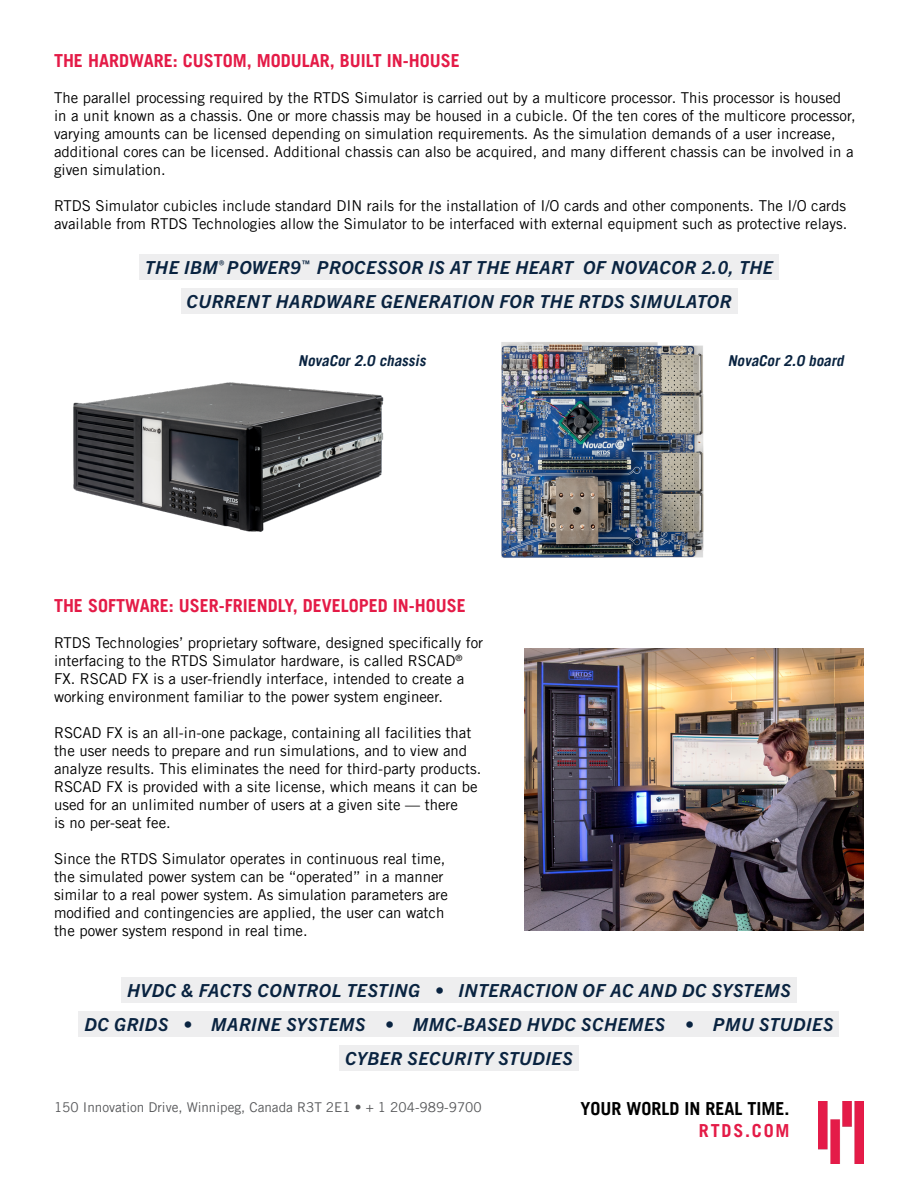
<style>
.page{position:relative;width:918px;height:1188px;background:#fff}
.page>*{position:absolute;margin:0;border:0;box-sizing:border-box;transform-origin:0 0}
.t1{font:italic 700 18px/34px "Trade Gothic Next LT Pro";letter-spacing:.03em;color:#092340;text-align:center}
.t2{font:700 18px "Trade Gothic LT Pro";color:#e41b47}
.t3{font:700 18px "Trade Gothic LT Pro";color:#000}
.t4{font:15px/18px "Trade Gothic LT Pro";color:#000}
.t5{font:italic 700 15px "Trade Gothic LT Pro";color:#092340}
.t6{font:13.5px "Trade Gothic LT Pro";color:#58595b}
</style>
<div class="page">
<img style="left:819px;top:1102px;width:45px;height:61px">
<div style="left:139px;top:254px;width:640px;height:26px;background:#eeeeef"></div>
<div style="left:181px;top:288px;width:556px;height:26px;background:#eeeeef"></div>
<img style="left:524px;top:648px;width:340px;height:283px">
<div style="left:121px;top:977px;width:676px;height:26px;background:#eeeeef"></div>
<div style="left:79px;top:1011px;width:760px;height:26px;background:#eeeeef"></div>
<div style="left:339px;top:1045px;width:240px;height:26px;background:#eeeeef"></div>
<img style="left:73px;top:382px;width:311px;height:150px">
<img style="left:501px;top:342px;width:203px;height:216px">
<p class="t2" style="left:54px;top:50px;width:407px">THE HARDWARE: CUSTOM, MODULAR, BUILT IN-HOUSE</p>
<p class="t4" style="left:54px;top:88px;width:803px">The parallel processing required by the RTDS Simulator is carried out by a multicore processor. This processor is housed in a unit known as a chassis. One or more chassis may be housed in a cubicle. Of the ten cores of the multicore processor, varying amounts can be licensed depending on simulation requirements. As the simulation demands of a user increase, additional cores can be licensed. Additional chassis can also be acquired, and many different chassis can be involved in a given simulation.</p>
<p class="t4" style="left:54px;top:196px;width:795px">RTDS Simulator cubicles include standard DIN rails for the installation of I/O cards and other components. The I/O cards available from RTDS Technologies allow the Simulator to be interfaced with external equipment such as protective relays.</p>
<p class="t1" style="left:145px;top:249px;width:630px">THE IBM<sup>®</sup> POWER9<sup>™</sup> PROCESSOR IS AT THE HEART OF NOVACOR 2.0, THE<br>CURRENT HARDWARE GENERATION FOR THE RTDS SIMULATOR</p>
<p class="t5" style="left:298px;top:352px;width:132px">NovaCor 2.0 chassis</p>
<p class="t5" style="left:728px;top:352px;width:121px">NovaCor 2.0 board</p>
<p class="t2" style="left:54px;top:595px;width:413px">THE SOFTWARE: USER-FRIENDLY, DEVELOPED IN-HOUSE</p>
<p class="t4" style="left:54px;top:634px;width:431px">RTDS Technologies’ proprietary software, designed specifically for interfacing to the RTDS Simulator hardware, is called RSCAD<sup>® </sup>FX. RSCAD FX is a user-friendly interface, intended to create a working environment familiar to the power system engineer.</p>
<p class="t4" style="left:54px;top:724px;width:429px">RSCAD FX is an all-in-one package, containing all facilities that the user needs to prepare and run simulations, and to view and analyze results. This eliminates the need for third-party products.<br>RSCAD FX is provided with a site license, which means it can be used for an unlimited number of users at a given site — there<br>is no per-seat fee.</p>
<p class="t4" style="left:54px;top:850px;width:396px">Since the RTDS Simulator operates in continuous real time, the simulated power system can be “operated” in a manner similar to a real power system. As simulation parameters are modified and contingencies are applied, the user can watch the power system respond in real time.</p>
<p class="t1" style="left:85px;top:972px;width:750px">HVDC &amp; FACTS CONTROL TESTING • INTERACTION OF AC AND DC SYSTEMS<br>DC GRIDS • MARINE SYSTEMS • MMC-BASED HVDC SCHEMES • PMU STUDIES<br>CYBER SECURITY STUDIES</p>
<p class="t6" style="left:54px;top:1099px;width:429px">150 Innovation Drive, Winnipeg, Canada R3T 2E1 • + 1 204-989-9700</p>
<p class="t3" style="left:580px;top:1097px;width:211px">YOUR WORLD IN REAL TIME.</p>
<p class="t2" style="left:699px;top:1119px;width:92px">RTDS.COM</p>
</div>
